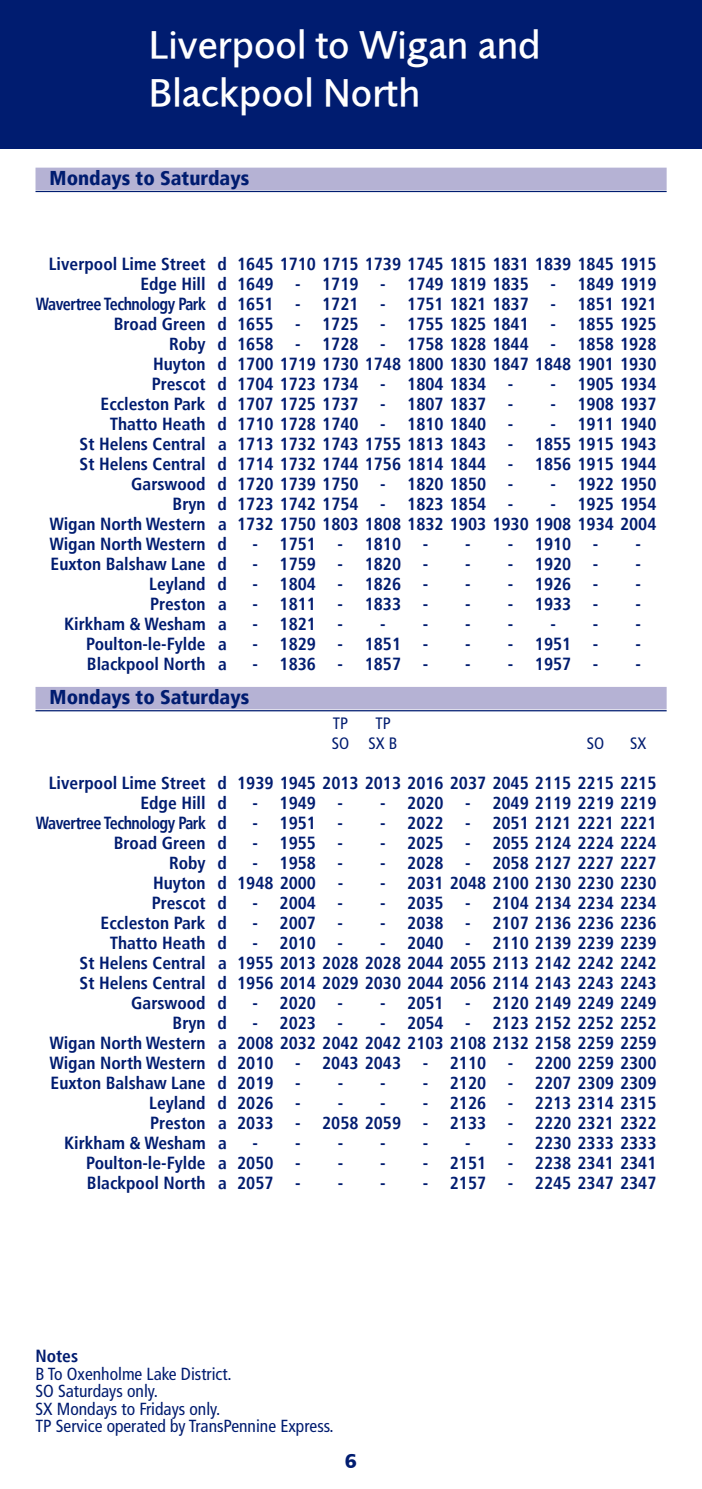
<style>
.page{position:relative;width:702px;height:1489px;background:#fff}
.page>*{position:absolute;margin:0;border:0;box-sizing:border-box;transform-origin:0 0}
.Table_Head{font:500 40px/48px "Foundry Sans";color:#fff}
.Day_Head_Mon_-_Sat{font:900 condensed 20px "Frutiger LT";color:#001c70}
.t1{font:900 20px "Frutiger CE";color:#001c70}
.Table_Text{font:700 condensed 17.5px "Frutiger LT";color:#001c70}
.Notes{font:condensed 17.5px "Frutiger LT";color:#001c70}
.Table_Text-2{font:700 condensed 17.5px "Frutiger LT";color:#001c70;scale:.92 1}
.Table_Text-3{font:700 condensed 17.5px "Frutiger LT";letter-spacing:-.03em;color:#001c70;scale:.92 1}
.Notes_Head{font:700 condensed 17.5px "Frutiger LT";color:#001c70}
.Codes_-_Medium{font:condensed 16.5px "Frutiger LT";color:#001c70}
</style>
<div class="page">
<div style="left:0;top:0;width:702px;height:149px;background:#001c70"></div>
<div style="left:35px;top:168px;width:631px;height:22px;background:#b5b2d4"></div>
<hr style="left:35px;top:191px;width:631px;height:1px;background:#001c70">
<div style="left:35px;top:687px;width:631px;height:22px;background:#b5b2d4"></div>
<hr style="left:35px;top:710px;width:631px;height:1px;background:#001c70">
<p class="Table_Head" style="left:149px;top:20px;width:393px">Liverpool to Wigan and<br>Blackpool North</p>
<p class="Day_Head_Mon_-_Sat" style="left:50px;top:166px;width:201px">Mondays to Saturdays</p>
<p class="Table_Text" style="left:49px;top:253px;width:609px">Liverpool Lime Street d 1645 1710 1715 1739 1745 1815 1831 1839 1845 1915</p>
<p class="Table_Text" style="left:140px;top:273px;width:517px">Edge Hill d 1649 - 1719 - 1749 1819 1835 - 1849 1919</p>
<p class="Table_Text-2" style="left:36px;top:293px;width:676px">Wavertree Technology Park d 1651 - 1721 - 1751 1821 1837 - 1851 1921</p>
<p class="Table_Text" style="left:114px;top:313px;width:544px">Broad Green d 1655 - 1725 - 1755 1825 1841 - 1855 1925</p>
<p class="Table_Text" style="left:169px;top:333px;width:489px">Roby d 1658 - 1728 - 1758 1828 1844 - 1858 1928</p>
<p class="Table_Text" style="left:153px;top:353px;width:505px">Huyton d 1700 1719 1730 1748 1800 1830 1847 1848 1901 1930</p>
<p class="Table_Text" style="left:152px;top:373px;width:363px">Prescot d 1704 1723 1734 - 1804 1834 -</p>
<p class="Table_Text" style="left:550px;top:373px;width:107px">- 1905 1934</p>
<p class="Table_Text" style="left:101px;top:393px;width:414px">Eccleston Park d 1707 1725 1737 - 1807 1837 -</p>
<p class="Table_Text" style="left:550px;top:393px;width:107px">- 1908 1937</p>
<p class="Table_Text" style="left:110px;top:413px;width:405px">Thatto Heath d 1710 1728 1740 - 1810 1840 -</p>
<p class="Table_Text" style="left:550px;top:413px;width:107px">- 1911 1940</p>
<p class="Table_Text" style="left:80px;top:433px;width:578px">St Helens Central a 1713 1732 1743 1755 1813 1843 - 1855 1915 1943</p>
<p class="Table_Text" style="left:80px;top:453px;width:578px">St Helens Central d 1714 1732 1744 1756 1814 1844 - 1856 1915 1944</p>
<p class="Table_Text" style="left:131px;top:473px;width:383px">Garswood d 1720 1739 1750 - 1820 1850 -</p>
<p class="Table_Text" style="left:550px;top:473px;width:107px">- 1922 1950</p>
<p class="Table_Text" style="left:172px;top:493px;width:342px">Bryn d 1723 1742 1754 - 1823 1854 -</p>
<p class="Table_Text" style="left:550px;top:493px;width:107px">- 1925 1954</p>
<p class="Table_Text" style="left:49px;top:513px;width:608px">Wigan North Western a 1732 1750 1803 1808 1832 1903 1930 1908 1934 2004</p>
<p class="Table_Text" style="left:49px;top:533px;width:179px">Wigan North Western d</p>
<p class="Table_Text" style="left:252px;top:533px;width:177px">- 1751 - 1810 -</p>
<p class="Table_Text" style="left:465px;top:533px;width:135px">- - 1910 -</p>
<p class="Table_Text" style="left:635px;top:533px;width:7px">-</p>
<p class="Table_Text" style="left:51px;top:553px;width:178px">Euxton Balshaw Lane d</p>
<p class="Table_Text" style="left:252px;top:553px;width:177px">- 1759 - 1820 -</p>
<p class="Table_Text" style="left:465px;top:553px;width:135px">- - 1920 -</p>
<p class="Table_Text" style="left:635px;top:553px;width:7px">-</p>
<p class="Table_Text" style="left:149px;top:573px;width:79px">Leyland d</p>
<p class="Table_Text" style="left:252px;top:573px;width:177px">- 1804 - 1826 -</p>
<p class="Table_Text" style="left:465px;top:573px;width:135px">- - 1926 -</p>
<p class="Table_Text" style="left:635px;top:573px;width:7px">-</p>
<p class="Table_Text" style="left:150px;top:593px;width:78px">Preston a</p>
<p class="Table_Text" style="left:252px;top:593px;width:177px">- 1811 - 1833 -</p>
<p class="Table_Text" style="left:465px;top:593px;width:135px">- - 1933 -</p>
<p class="Table_Text" style="left:635px;top:593px;width:7px">-</p>
<p class="Table_Text" style="left:64px;top:613px;width:164px">Kirkham &amp; Wesham a</p>
<p class="Table_Text" style="left:252px;top:613px;width:92px">- 1821 -</p>
<p class="Table_Text" style="left:380px;top:613px;width:50px">- -</p>
<p class="Table_Text" style="left:465px;top:613px;width:50px">- -</p>
<p class="Table_Text" style="left:550px;top:613px;width:50px">- -</p>
<p class="Table_Text" style="left:635px;top:613px;width:7px">-</p>
<p class="Table_Text" style="left:86px;top:633px;width:142px">Poulton-le-Fylde a</p>
<p class="Table_Text" style="left:252px;top:633px;width:177px">- 1829 - 1851 -</p>
<p class="Table_Text" style="left:465px;top:633px;width:135px">- - 1951 -</p>
<p class="Table_Text" style="left:635px;top:633px;width:7px">-</p>
<p class="Table_Text" style="left:87px;top:653px;width:141px">Blackpool North a</p>
<p class="Table_Text" style="left:252px;top:653px;width:177px">- 1836 - 1857 -</p>
<p class="Table_Text" style="left:465px;top:653px;width:135px">- - 1957 -</p>
<p class="Table_Text" style="left:635px;top:653px;width:7px">-</p>
<p class="Day_Head_Mon_-_Sat" style="left:50px;top:685px;width:201px">Mondays to Saturdays</p>
<p class="Codes_-_Medium" style="left:333px;top:714px;width:17px">TP</p>
<p class="Codes_-_Medium" style="left:375px;top:714px;width:17px">TP</p>
<p class="Codes_-_Medium" style="left:332px;top:733px;width:67px">SO SX B</p>
<p class="Codes_-_Medium" style="left:587px;top:733px;width:19px">SO</p>
<p class="Codes_-_Medium" style="left:630px;top:733px;width:18px">SX</p>
<p class="Table_Text" style="left:49px;top:772px;width:609px">Liverpool Lime Street d 1939 1945 2013 2013 2016 2037 2045 2115 2215 2215</p>
<p class="Table_Text" style="left:140px;top:792px;width:88px">Edge Hill d</p>
<p class="Table_Text" style="left:252px;top:792px;width:92px">- 1949 -</p>
<p class="Table_Text" style="left:380px;top:792px;width:278px">- 2020 - 2049 2119 2219 2219</p>
<p class="Table_Text-3" style="left:36px;top:812px;width:209px">Wavertree Technology Park d</p>
<p class="Table_Text" style="left:252px;top:812px;width:92px">- 1951 -</p>
<p class="Table_Text" style="left:380px;top:812px;width:278px">- 2022 - 2051 2121 2221 2221</p>
<p class="Table_Text" style="left:114px;top:832px;width:114px">Broad Green d</p>
<p class="Table_Text" style="left:252px;top:832px;width:92px">- 1955 -</p>
<p class="Table_Text" style="left:380px;top:832px;width:278px">- 2025 - 2055 2124 2224 2224</p>
<p class="Table_Text" style="left:169px;top:852px;width:59px">Roby d</p>
<p class="Table_Text" style="left:252px;top:852px;width:92px">- 1958 -</p>
<p class="Table_Text" style="left:380px;top:852px;width:278px">- 2028 - 2058 2127 2227 2227</p>
<p class="Table_Text" style="left:153px;top:872px;width:191px">Huyton d 1948 2000 -</p>
<p class="Table_Text" style="left:380px;top:872px;width:278px">- 2031 2048 2100 2130 2230 2230</p>
<p class="Table_Text" style="left:152px;top:892px;width:77px">Prescot d</p>
<p class="Table_Text" style="left:252px;top:892px;width:92px">- 2004 -</p>
<p class="Table_Text" style="left:380px;top:892px;width:278px">- 2035 - 2104 2134 2234 2234</p>
<p class="Table_Text" style="left:101px;top:912px;width:128px">Eccleston Park d</p>
<p class="Table_Text" style="left:252px;top:912px;width:92px">- 2007 -</p>
<p class="Table_Text" style="left:380px;top:912px;width:278px">- 2038 - 2107 2136 2236 2236</p>
<p class="Table_Text" style="left:110px;top:932px;width:119px">Thatto Heath d</p>
<p class="Table_Text" style="left:252px;top:932px;width:92px">- 2010 -</p>
<p class="Table_Text" style="left:380px;top:932px;width:278px">- 2040 - 2110 2139 2239 2239</p>
<p class="Table_Text" style="left:80px;top:952px;width:578px">St Helens Central a 1955 2013 2028 2028 2044 2055 2113 2142 2242 2242</p>
<p class="Table_Text" style="left:80px;top:972px;width:578px">St Helens Central d 1956 2014 2029 2030 2044 2056 2114 2143 2243 2243</p>
<p class="Table_Text" style="left:131px;top:992px;width:97px">Garswood d</p>
<p class="Table_Text" style="left:252px;top:992px;width:92px">- 2020 -</p>
<p class="Table_Text" style="left:380px;top:992px;width:278px">- 2051 - 2120 2149 2249 2249</p>
<p class="Table_Text" style="left:172px;top:1012px;width:56px">Bryn d</p>
<p class="Table_Text" style="left:252px;top:1012px;width:92px">- 2023 -</p>
<p class="Table_Text" style="left:380px;top:1012px;width:278px">- 2054 - 2123 2152 2252 2252</p>
<p class="Table_Text" style="left:49px;top:1032px;width:608px">Wigan North Western a 2008 2032 2042 2042 2103 2108 2132 2158 2259 2259</p>
<p class="Table_Text" style="left:49px;top:1052px;width:608px">Wigan North Western d 2010 - 2043 2043 - 2110 - 2200 2259 2300</p>
<p class="Table_Text" style="left:51px;top:1072px;width:251px">Euxton Balshaw Lane d 2019 -</p>
<p class="Table_Text" style="left:337px;top:1072px;width:50px">- -</p>
<p class="Table_Text" style="left:423px;top:1072px;width:235px">- 2120 - 2207 2309 2309</p>
<p class="Table_Text" style="left:149px;top:1092px;width:153px">Leyland d 2026 -</p>
<p class="Table_Text" style="left:337px;top:1092px;width:50px">- -</p>
<p class="Table_Text" style="left:423px;top:1092px;width:235px">- 2126 - 2213 2314 2315</p>
<p class="Table_Text" style="left:150px;top:1112px;width:508px">Preston a 2033 - 2058 2059 - 2133 - 2220 2321 2322</p>
<p class="Table_Text" style="left:64px;top:1132px;width:164px">Kirkham &amp; Wesham a</p>
<p class="Table_Text" style="left:252px;top:1132px;width:50px">- -</p>
<p class="Table_Text" style="left:337px;top:1132px;width:50px">- -</p>
<p class="Table_Text" style="left:423px;top:1132px;width:50px">- -</p>
<p class="Table_Text" style="left:508px;top:1132px;width:150px">- 2230 2333 2333</p>
<p class="Table_Text" style="left:86px;top:1152px;width:216px">Poulton-le-Fylde a 2050 -</p>
<p class="Table_Text" style="left:337px;top:1152px;width:50px">- -</p>
<p class="Table_Text" style="left:423px;top:1152px;width:235px">- 2151 - 2238 2341 2341</p>
<p class="Table_Text" style="left:87px;top:1172px;width:215px">Blackpool North a 2057 -</p>
<p class="Table_Text" style="left:337px;top:1172px;width:50px">- -</p>
<p class="Table_Text" style="left:423px;top:1172px;width:235px">- 2157 - 2245 2347 2347</p>
<p class="Notes_Head" style="left:35px;top:1345px;width:44px">Notes</p>
<p class="Notes" style="left:35px;top:1363px;width:198px">B To Oxenholme Lake District.</p>
<p class="Notes" style="left:35px;top:1380px;width:124px">SO Saturdays only.</p>
<p class="Notes" style="left:35px;top:1398px;width:186px">SX Mondays to Fridays only.</p>
<p class="Notes" style="left:35px;top:1415px;width:300px">TP Service operated by TransPennine Express.</p>
<p class="t1" style="left:345px;top:1448px;width:14px">6</p>
</div>
